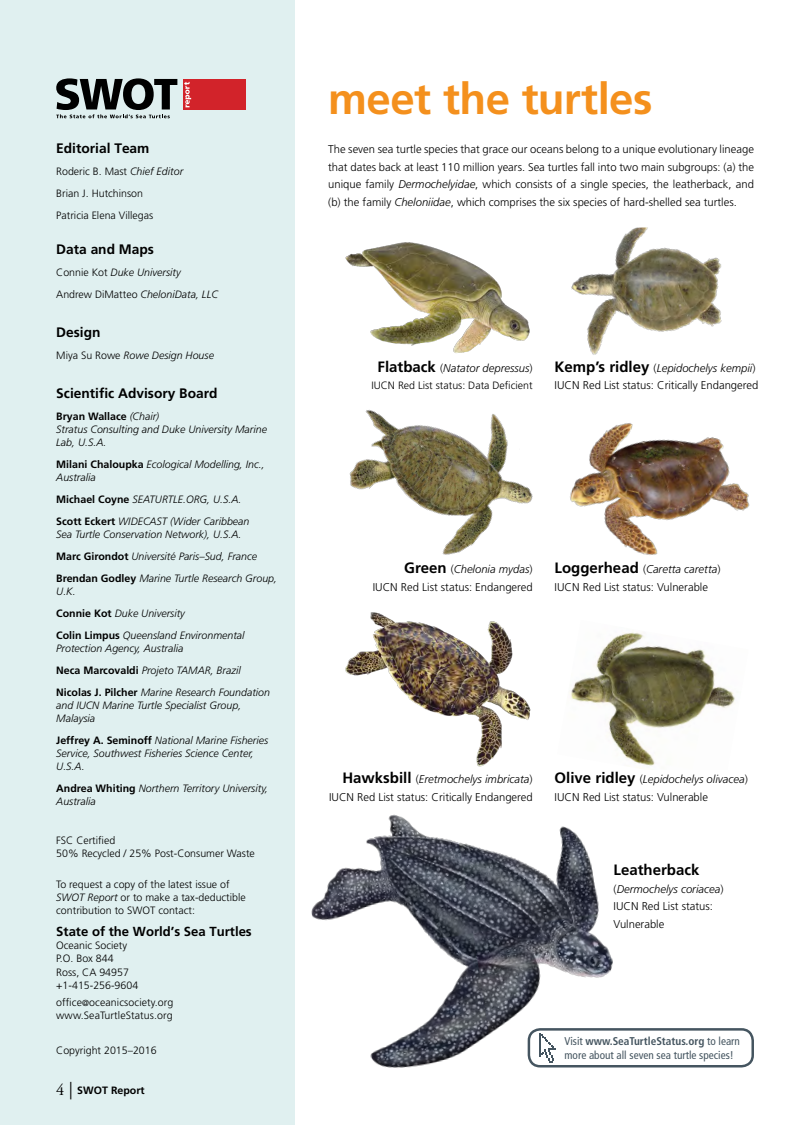
<style>
.page{position:relative;width:799px;height:1125px;background:#fff}
.page>*{position:absolute;margin:0;border:0;box-sizing:border-box;transform-origin:0 0}
.t1{font:700 43.75px "Frutiger";letter-spacing:-.015em;color:#f4901d}
.t2{font:700 15px "Frutiger";color:#000}
.t3{font:700 13.75px "Frutiger";color:#000}
.t4{font:700 13.12px "Frutiger";color:#000}
.t5{font:300 11.25px/17.5px "Frutiger";color:#000}
.t6{font:condensed 11.25px/13.8px "Frutiger";color:#455560}
.t7{font:italic 300 11.25px "Frutiger";color:#000}
.t8{font:italic 300 10.62px/21.9px "Frutiger";color:#000}
.t9{font:300 10.62px/13.1px "Frutiger";color:#000}
.t10{font:700 10.62px "Frutiger";color:#000}
.s1{font-style:italic}
.s2{font-style:normal}
.s3{font-weight:700;font-style:normal}
.s4{font-size:8.75px}
.s5{font-family:"Adobe Garamond Pro";font-weight:400;font-size:16.25px}
.s6{font-family:"Adobe Garamond Pro";font-weight:400;font-size:17.5px}
.s7{font-weight:700;font-style:normal;font-size:15px}
.s8{font-weight:700;font-size:15px}
.s9{font-weight:700}
</style>
<div class="page">
<div style="left:0;top:0;width:294px;height:1125px;background:#e0f0f0"></div>
<img style="left:349px;top:409px;width:184px;height:146px">
<img style="left:345px;top:242px;width:185px;height:111px">
<img style="left:571px;top:228px;width:151px;height:127px">
<img style="left:345px;top:612px;width:186px;height:155px">
<img style="left:570px;top:423px;width:180px;height:132px">
<img style="left:570px;top:632px;width:165px;height:134px">
<img style="left:311px;top:814px;width:302px;height:254px">
<div style="left:183px;top:79px;width:62px;height:31px;background:#d2232a"></div>
<svg style="left:184px;top:82px;width:7px;height:25px"></svg>
<svg style="left:56px;top:78px;width:121px;height:40px"></svg>
<div style="left:529px;top:1029px;width:223px;height:37px;background:#fff;border-radius:11px"></div>
<div style="left:528px;top:1028px;width:226px;height:40px;border:2px solid #455560;border-radius:11px"></div>
<svg style="left:539px;top:1033px;width:16px;height:29px"></svg>
<p class="t3" style="left:56px;top:140px;width:95px">Editorial Team</p>
<p class="t9" style="left:56px;top:160px;width:128px;line-height:21.9px">Roderic B. Mast <span class="s1">Chief Editor<br></span>Brian J. Hutchinson<br>Patricia Elena Villegas</p>
<p class="t3" style="left:56px;top:241px;width:99px">Data and Maps</p>
<p class="t8" style="left:56px;top:261px;width:163px"><span class="s2">Connie Kot</span> Duke University<br><span class="s2">Andrew DiMatteo</span> CheloniData, LLC</p>
<p class="t3" style="left:56px;top:324px;width:46px">Design</p>
<p class="t8" style="left:56px;top:344px;width:159px"><span class="s2">Miya Su Rowe</span> Rowe Design House</p>
<p class="t3" style="left:56px;top:385px;width:163px">Scientific Advisory Board</p>
<p class="t8" style="left:56px;top:410px;width:212px;line-height:13.1px"><span class="s3">Bryan Wallace</span> (Chair)<br>Stratus Consulting and Duke University Marine<br>Lab, U.S.A.</p>
<p class="t8" style="left:56px;top:458px;width:210px;line-height:13.1px"><span class="s3">Milani Chaloupka</span> Ecological Modelling, Inc.,<br>Australia</p>
<p class="t8" style="left:56px;top:488px;width:195px"><span class="s3">Michael Coyne</span> SEATURTLE.ORG, U.S.A.<br><span class="s3">Scott Eckert</span> WIDECAST (Wider Caribbean</p>
<p class="t8" style="left:56px;top:523px;width:222px">Sea Turtle Conservation Network), U.S.A.<br><span class="s3">Marc Girondot</span> Université Paris–Sud, France<br><span class="s3">Brendan Godley</span> Marine Turtle Research Group,</p>
<p class="t8" style="left:56px;top:580px;width:190px">U.K.<br><span class="s3">Connie Kot</span> Duke University<br><span class="s3">Colin Limpus</span> Queensland Environmental</p>
<p class="t8" style="left:56px;top:637px;width:215px">Protection Agency, Australia<br><span class="s3">Neca Marcovaldi</span> Projeto TAMAR, Brazil<br><span class="s3">Nicolas J. Pilcher</span> Marine Research Foundation</p>
<p class="t8" style="left:56px;top:698px;width:186px;line-height:13.1px">and IUCN Marine Turtle Specialist Group,<br>Malaysia</p>
<p class="t8" style="left:56px;top:733px;width:213px;line-height:13.1px"><span class="s3">Jeffrey A. Seminoff</span> National Marine Fisheries<br>Service, Southwest Fisheries Science Center,<br>U.S.A.</p>
<p class="t8" style="left:56px;top:782px;width:213px;line-height:13.1px"><span class="s3">Andrea Whiting</span> Northern Territory University,<br>Australia</p>
<p class="t9" style="left:56px;top:834px;width:200px">FSC Certified<br>50% Recycled / 25% Post-Consumer Waste</p>
<p class="t9" style="left:56px;top:878px;width:191px">To request a copy of the latest issue of<br><span class="s1">SWOT Report</span> or to make a tax-deductible contribution to SWOT contact:</p>
<p class="t4" style="left:56px;top:924px;width:197px">State of the World’s Sea Turtles</p>
<p class="t9" style="left:56px;top:939px;width:83px">Oceanic Society<br>P.O. Box 844<br>Ross, CA 94957 +1-415-256-9604</p>
<p class="t9" style="left:56px;top:996px;width:119px">office<span class="s4">@</span>oceanicsociety.org www.SeaTurtleStatus.org</p>
<p class="t9" style="left:56px;top:1044px;width:102px">Copyright 2015–2016</p>
<p class="t10" style="left:56px;top:1084px;width:90px"><span class="s5">4</span> <span class="s6">|</span> SWOT Report</p>
<h1 class="t1" style="left:328px;top:73px;width:326px">meet the turtles</h1>
<p class="t5" style="left:328px;top:140px;width:427px;text-align:justify">The seven sea turtle species that grace our oceans belong to a unique evolutionary lineage that dates back at least 110 million years. Sea turtles fall into two main subgroups: (a) the unique family <span class="s1">Dermochelyidae</span>, which consists of a single species, the leatherback, and (b) the family <span class="s1">Cheloniidae</span>, which comprises the six species of hard-shelled sea turtles.</p>
<p class="t7" style="left:377px;top:362px;width:157px"><span class="s7">Flatback</span> <span class="s2">(</span>Natator depressus<span class="s2">)</span></p>
<p class="t9" style="left:371px;top:379px;width:163px">IUCN Red List status: Data Deficient</p>
<p class="t5" style="left:554px;top:359px;width:205px"><span class="s8">Kemp’s ridley</span> (<span class="s1">Lepidochelys kempii</span>)<br>IUCN Red List status: Critically Endangered</p>
<p class="t5" style="left:373px;top:560px;width:161px;text-align:right"><span class="s8">Green</span> (<span class="s1">Chelonia mydas</span>)<br>IUCN Red List status: Endangered</p>
<p class="t5" style="left:554px;top:560px;width:167px"><span class="s8">Loggerhead</span> (<span class="s1">Caretta caretta</span>)<br>IUCN Red List status: Vulnerable</p>
<p class="t5" style="left:329px;top:770px;width:205px;text-align:right"><span class="s8">Hawksbill</span> (<span class="s1">Eretmochelys imbricata</span>)<br>IUCN Red List status: Critically Endangered</p>
<p class="t5" style="left:554px;top:770px;width:195px"><span class="s8">Olive ridley</span> (<span class="s1">Lepidochelys olivacea</span>)<br>IUCN Red List status: Vulnerable</p>
<h2 class="t2" style="left:613px;top:861px;width:87px">Leatherback</h2>
<p class="t5" style="left:613px;top:880px;width:111px">(<span class="s1">Dermochelys coriacea</span>)<br>IUCN Red List status:<br>Vulnerable</p>
<p class="t6" style="left:564px;top:1034px;width:177px">Visit <span class="s9">www.SeaTurtleStatus.org</span> to learn more about all seven sea turtle species!</p>
</div>
